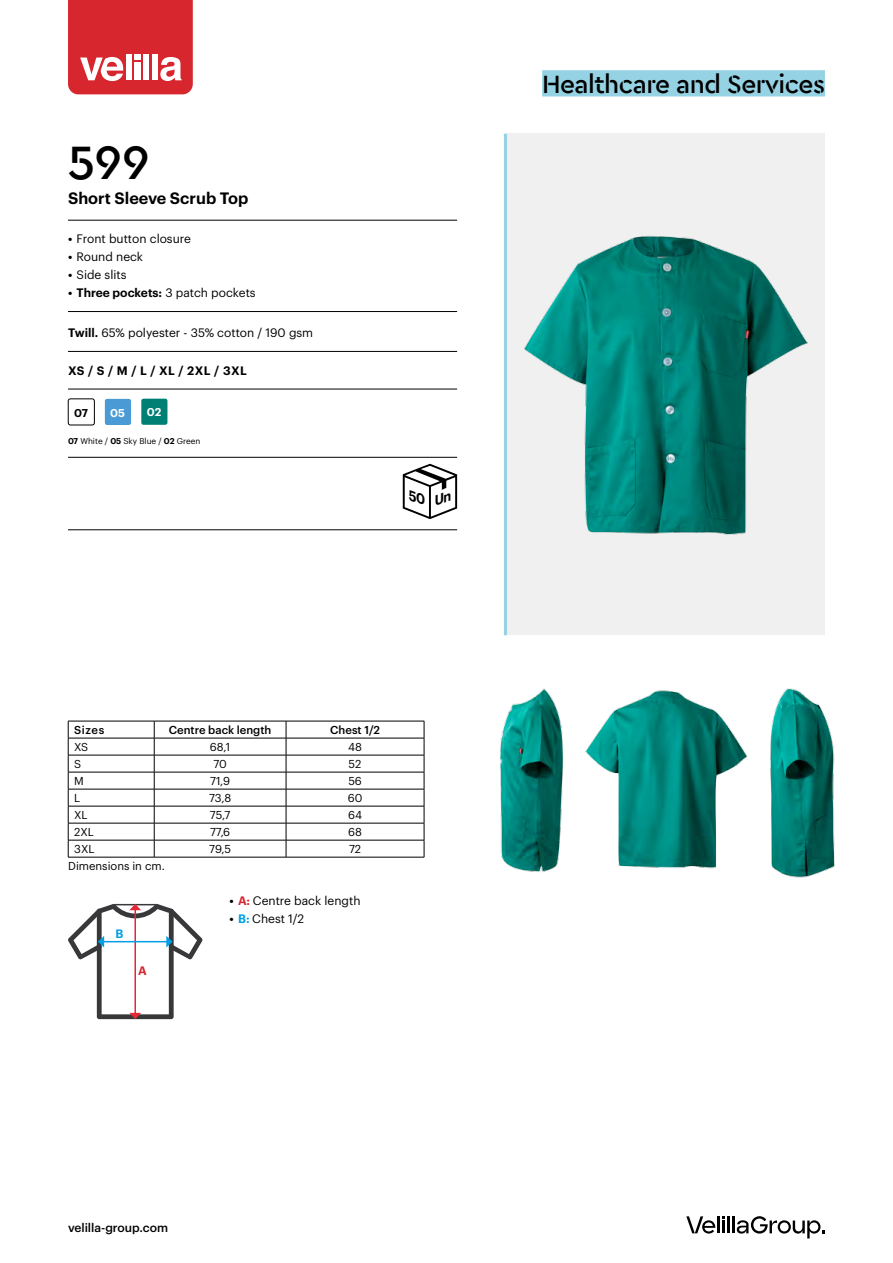
<style>
.page{position:relative;width:893px;height:1263px;background:#fff}
.page>*{position:absolute;margin:0;border:0;box-sizing:border-box;transform-origin:0 0}
.t1{font:500 49.5px "Cera Stencil";color:#000}
.t2{font:500 26.25px "Cera Stencil";letter-spacing:-.02em;color:#000}
.t3{font:600 16.2px "Graphik";color:#000}
.t4{font:12px "Graphik";color:#000}
.t5{font:600 12px "Graphik";color:#000}
.t6{font:600 12px "Graphik";letter-spacing:.04em;color:#000}
.t7{font:500 12px "Graphik";color:#000}
.t8{font:600 12px "Graphik";color:#d8262e}
.t9{font:600 12px "Graphik";color:#009fe3}
.t10{font:11.25px "Graphik";color:#000}
.t11{font:500 11.25px "Graphik";color:#000}
.t12{font:600 11.1px "Graphik";color:#fff}
.t13{font:600 11.1px "Graphik";color:#000}
.t14{font:8.25px "Graphik";color:#000}
.s1{font-weight:600}
.s2{font-weight:400}
.s3{font-weight:600;color:#d8262e}
.s4{font-weight:600;color:#009fe3}
</style>
<div class="page">
<svg style="left:68px;top:0;width:125px;height:94px;background:#dd434a"></svg>
<div style="left:505px;top:134px;width:320px;height:501px;background:#f0f0f1"></div>
<img style="left:524px;top:236px;width:284px;height:299px">
<hr style="left:504px;top:134px;width:3px;height:501px;background:#95d3e4">
<hr style="left:717px;top:1216px;width:3px;height:17px;background:#000">
<hr style="left:727px;top:1216px;width:3px;height:17px;background:#000">
<svg style="left:722px;top:1216px;width:3px;height:17px"></svg>
<svg style="left:686px;top:1216px;width:29px;height:17px"></svg>
<svg style="left:733px;top:1216px;width:92px;height:22px"></svg>
<img style="left:500px;top:688px;width:64px;height:184px">
<img style="left:770px;top:688px;width:65px;height:190px">
<img style="left:585px;top:690px;width:162px;height:179px">
<div style="left:542px;top:70px;width:283px;height:26px;background:#95d3e4"></div>
<hr style="left:68px;top:220px;width:389px;height:1px;background:#000">
<hr style="left:68px;top:311px;width:389px;height:1px;background:#000">
<hr style="left:68px;top:351px;width:389px;height:1px;background:#000">
<hr style="left:68px;top:389px;width:389px;height:1px;background:#000">
<hr style="left:68px;top:457px;width:389px;height:1px;background:#000">
<hr style="left:68px;top:529px;width:389px;height:1px;background:#000">
<div style="left:141px;top:399px;width:26px;height:26px;background:#008074;border-radius:2px"></div>
<div style="left:105px;top:399px;width:26px;height:26px;background:#4a9bd5;border-radius:2px"></div>
<div style="left:68px;top:399px;width:27px;height:26px;border:1px solid #000;border-radius:2px"></div>
<svg style="left:68px;top:904px;width:135px;height:115px"></svg>
<hr style="left:154px;top:721px;width:132px;height:1px;background:#000">
<hr style="left:286px;top:721px;width:138px;height:1px;background:#000">
<hr style="left:68px;top:738px;width:86px;height:1px;background:#000">
<hr style="left:154px;top:738px;width:132px;height:1px;background:#000">
<hr style="left:286px;top:738px;width:138px;height:1px;background:#000">
<hr style="left:68px;top:755px;width:86px;height:1px;background:#000">
<hr style="left:154px;top:755px;width:132px;height:1px;background:#000">
<hr style="left:286px;top:755px;width:138px;height:1px;background:#000">
<hr style="left:68px;top:772px;width:86px;height:1px;background:#000">
<hr style="left:154px;top:772px;width:132px;height:1px;background:#000">
<hr style="left:286px;top:772px;width:138px;height:1px;background:#000">
<hr style="left:68px;top:789px;width:86px;height:1px;background:#000">
<hr style="left:154px;top:789px;width:132px;height:1px;background:#000">
<hr style="left:286px;top:789px;width:138px;height:1px;background:#000">
<hr style="left:68px;top:806px;width:86px;height:1px;background:#000">
<hr style="left:154px;top:806px;width:132px;height:1px;background:#000">
<hr style="left:286px;top:806px;width:138px;height:1px;background:#000">
<hr style="left:68px;top:823px;width:86px;height:1px;background:#000">
<hr style="left:154px;top:823px;width:132px;height:1px;background:#000">
<hr style="left:286px;top:823px;width:138px;height:1px;background:#000">
<hr style="left:68px;top:840px;width:86px;height:1px;background:#000">
<hr style="left:154px;top:840px;width:132px;height:1px;background:#000">
<svg style="left:154px;top:721px;width:1px;height:136px"></svg>
<hr style="left:286px;top:840px;width:138px;height:1px;background:#000">
<svg style="left:286px;top:721px;width:1px;height:136px"></svg>
<svg style="left:424px;top:721px;width:1px;height:136px"></svg>
<hr style="left:68px;top:857px;width:86px;height:1px;background:#000">
<hr style="left:154px;top:857px;width:132px;height:1px;background:#000">
<hr style="left:286px;top:857px;width:138px;height:1px;background:#000">
<hr style="left:68px;top:721px;width:86px;height:1px;background:#000">
<svg style="left:68px;top:721px;width:1px;height:136px"></svg>
<svg style="left:403px;top:464px;width:54px;height:55px"></svg>
<h1 class="t1" style="left:68px;top:124px;width:83px">599</h1>
<h3 class="t3" style="left:68px;top:186px;width:182px">Short Sleeve Scrub Top</h3>
<p class="t4" style="left:68px;top:230px;width:124px"><span class="s1">•</span> Front button closure</p>
<p class="t4" style="left:68px;top:248px;width:77px"><span class="s1">•</span> Round neck</p>
<p class="t4" style="left:68px;top:266px;width:60px"><span class="s1">•</span> Side slits</p>
<p class="t5" style="left:68px;top:284px;width:189px">• Three pockets: <span class="s2">3 patch pockets</span></p>
<p class="t4" style="left:68px;top:324px;width:247px"><span class="s1">Twill.</span> 65% polyester - 35% cotton / 190 gsm</p>
<p class="t6" style="left:68px;top:361px;width:180px">XS / S / M / L / XL / 2XL / 3XL</p>
<p class="t13" style="left:74px;top:404px;width:15px">07</p>
<p class="t12" style="left:110px;top:404px;width:16px">05</p>
<p class="t12" style="left:147px;top:404px;width:16px">02</p>
<p class="t14" style="left:68px;top:435px;width:134px"><span class="s1">07</span> White / <span class="s1">05</span> Sky Blue / <span class="s1">02</span> Green</p>
<p class="t11" style="left:74px;top:721px;width:32px">Sizes</p>
<p class="t11" style="left:169px;top:721px;width:104px">Centre back length</p>
<p class="t11" style="left:330px;top:721px;width:51px">Chest 1/2</p>
<p class="t10" style="left:74px;top:739px;width:16px">XS</p>
<p class="t10" style="left:210px;top:739px;width:22px">68,1</p>
<p class="t10" style="left:348px;top:739px;width:15px">48</p>
<p class="t10" style="left:74px;top:756px;width:9px">S</p>
<p class="t10" style="left:213px;top:756px;width:15px">70</p>
<p class="t10" style="left:349px;top:756px;width:14px">52</p>
<p class="t10" style="left:74px;top:773px;width:11px">M</p>
<p class="t10" style="left:210px;top:773px;width:21px">71,9</p>
<p class="t10" style="left:348px;top:773px;width:15px">56</p>
<p class="t10" style="left:74px;top:790px;width:8px">L</p>
<p class="t10" style="left:209px;top:790px;width:24px">73,8</p>
<p class="t10" style="left:348px;top:790px;width:16px">60</p>
<p class="t10" style="left:74px;top:807px;width:15px">XL</p>
<p class="t10" style="left:210px;top:807px;width:22px">75,7</p>
<p class="t10" style="left:348px;top:807px;width:15px">64</p>
<p class="t10" style="left:74px;top:824px;width:21px">2XL</p>
<p class="t10" style="left:210px;top:824px;width:22px">77,6</p>
<p class="t10" style="left:348px;top:824px;width:15px">68</p>
<p class="t10" style="left:74px;top:841px;width:22px">3XL</p>
<p class="t10" style="left:209px;top:841px;width:23px">79,5</p>
<p class="t10" style="left:349px;top:841px;width:14px">72</p>
<p class="t10" style="left:68px;top:858px;width:98px">Dimensions in cm.</p>
<p class="t9" style="left:116px;top:925px;width:9px">B</p>
<p class="t8" style="left:138px;top:962px;width:10px">A</p>
<p class="t4" style="left:230px;top:892px;width:132px"><span class="s1">•</span> <span class="s3">A:</span> Centre back length</p>
<p class="t4" style="left:230px;top:910px;width:76px"><span class="s1">•</span> <span class="s4">B:</span> Chest 1/2</p>
<p class="t7" style="left:68px;top:1218px;width:101px">velilla-group.com</p>
<h2 class="t2" style="left:542px;top:67px;width:284px">Healthcare and Services</h2>
</div>
